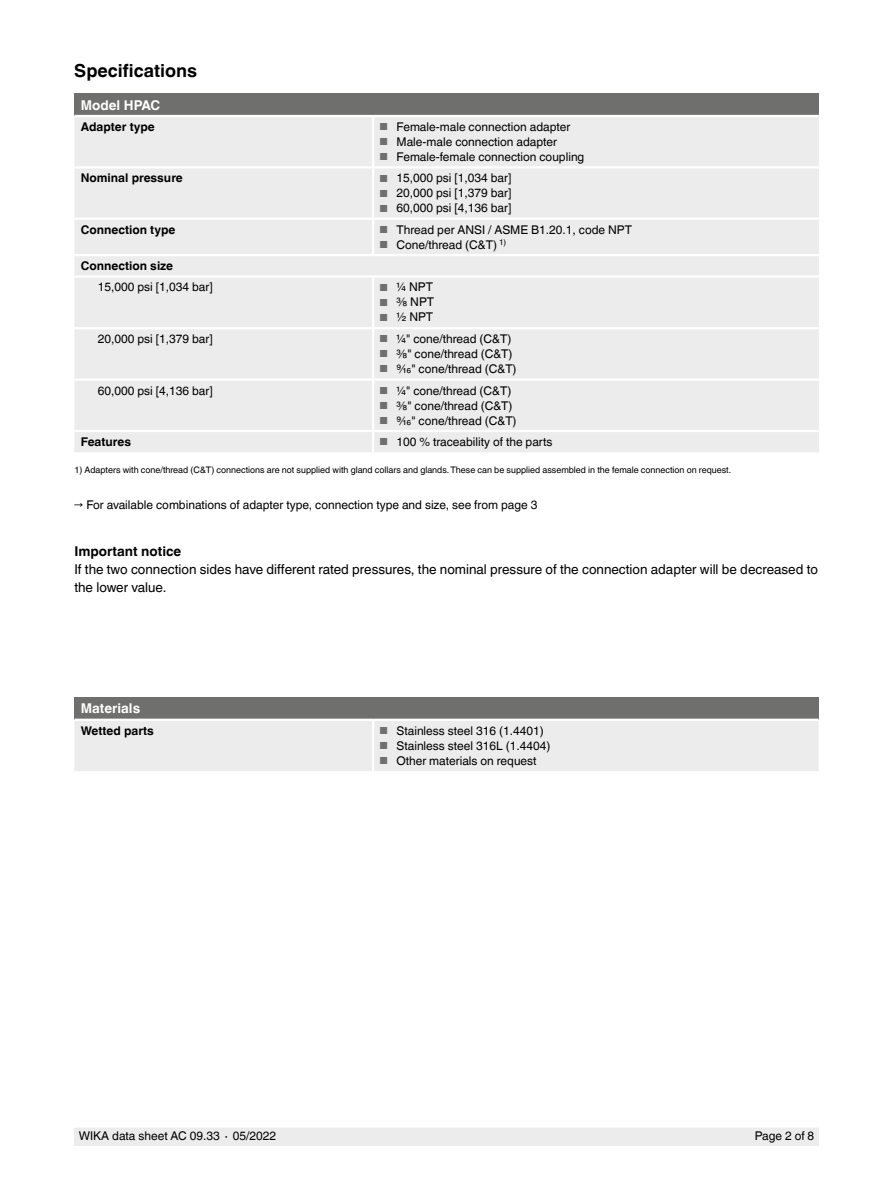
<style>
.page{position:relative;width:893px;height:1188px;background:#fff}
.page>*{position:absolute;margin:0;border:0;box-sizing:border-box;transform-origin:0 0}
.Subheadline1{font:700 18px "Helvetica World";color:#000}
.Running_text{font:13.5px/18px "Helvetica World";color:#000}
.Tables_-_Headline{font:700 13.5px "Helvetica World";color:#fff}
.Running_text-2{font:700 13.5px "Helvetica World";color:#000}
.Tables_-_Running_tex{font:12px "Helvetica World";color:#000}
.Tables_-_Running_tex-2{font:700 12px "Helvetica World";color:#000}
.Footnotes{font:9px "Helvetica World";color:#000}
.s1{font-size:10.2px;color:#6f6f6e}
</style>
<div class="page">
<div style="left:74px;top:1128px;width:745px;height:17px;background:#ececed"></div>
<div style="left:74px;top:94px;width:745px;height:22px;background:#6f6f6e"></div>
<div style="left:74px;top:117px;width:745px;height:335px;background:#ececed"></div>
<hr style="left:372px;top:432px;width:2px;height:20px;background:#fff">
<hr style="left:372px;top:168px;width:2px;height:50px;background:#fff">
<hr style="left:373px;top:327px;width:446px;height:2px;background:#fff">
<hr style="left:373px;top:378px;width:446px;height:3px;background:#fff">
<hr style="left:372px;top:278px;width:2px;height:49px;background:#fff">
<hr style="left:74px;top:327px;width:299px;height:2px;background:#fff">
<hr style="left:372px;top:329px;width:2px;height:49px;background:#fff">
<hr style="left:74px;top:378px;width:299px;height:3px;background:#fff">
<hr style="left:372px;top:381px;width:2px;height:49px;background:#fff">
<hr style="left:74px;top:275px;width:299px;height:3px;background:#fff">
<hr style="left:373px;top:275px;width:446px;height:3px;background:#fff">
<hr style="left:373px;top:254px;width:446px;height:2px;background:#fff">
<hr style="left:74px;top:218px;width:299px;height:2px;background:#fff">
<hr style="left:74px;top:254px;width:299px;height:2px;background:#fff">
<hr style="left:372px;top:220px;width:2px;height:34px;background:#fff">
<hr style="left:74px;top:430px;width:299px;height:2px;background:#fff">
<hr style="left:373px;top:430px;width:446px;height:2px;background:#fff">
<hr style="left:74px;top:115px;width:299px;height:2px;background:#fff">
<hr style="left:372px;top:117px;width:2px;height:49px;background:#fff">
<hr style="left:74px;top:166px;width:299px;height:2px;background:#fff">
<hr style="left:373px;top:115px;width:446px;height:2px;background:#fff">
<hr style="left:373px;top:166px;width:446px;height:2px;background:#fff">
<hr style="left:373px;top:218px;width:446px;height:2px;background:#fff">
<div style="left:74px;top:697px;width:745px;height:23px;background:#6f6f6e"></div>
<div style="left:74px;top:721px;width:745px;height:50px;background:#ececed"></div>
<hr style="left:372px;top:721px;width:2px;height:50px;background:#fff">
<hr style="left:74px;top:719px;width:299px;height:2px;background:#fff">
<hr style="left:373px;top:719px;width:446px;height:2px;background:#fff">
<p class="Subheadline1" style="left:74px;top:60px;width:124px">Specifications</p>
<p class="Tables_-_Headline" style="left:81px;top:97px;width:81px">Model HPAC</p>
<p class="Tables_-_Running_tex-2" style="left:81px;top:120px;width:75px">Adapter type</p>
<p class="Tables_-_Running_tex" style="left:379px;top:120px;width:192px"><span class="s1">■</span> Female-male connection adapter</p>
<p class="Tables_-_Running_tex" style="left:379px;top:135px;width:179px"><span class="s1">■</span> Male-male connection adapter</p>
<p class="Tables_-_Running_tex" style="left:379px;top:150px;width:206px"><span class="s1">■</span> Female-female connection coupling</p>
<p class="Tables_-_Running_tex-2" style="left:81px;top:171px;width:104px">Nominal pressure</p>
<p class="Tables_-_Running_tex" style="left:379px;top:171px;width:133px"><span class="s1">■</span> 15,000 psi [1,034 bar]</p>
<p class="Tables_-_Running_tex" style="left:379px;top:186px;width:133px"><span class="s1">■</span> 20,000 psi [1,379 bar]</p>
<p class="Tables_-_Running_tex" style="left:379px;top:201px;width:133px"><span class="s1">■</span> 60,000 psi [4,136 bar]</p>
<p class="Tables_-_Running_tex-2" style="left:81px;top:223px;width:96px">Connection type</p>
<p class="Tables_-_Running_tex" style="left:379px;top:223px;width:254px"><span class="s1">■</span> Thread per ANSI / ASME B1.20.1, code NPT</p>
<p class="Tables_-_Running_tex" style="left:379px;top:238px;width:128px"><span class="s1">■</span> Cone/thread (C&amp;T) <sup>1)</sup></p>
<p class="Tables_-_Running_tex-2" style="left:81px;top:259px;width:94px">Connection size</p>
<p class="Tables_-_Running_tex" style="left:98px;top:280px;width:116px">15,000 psi [1,034 bar]</p>
<p class="Tables_-_Running_tex" style="left:379px;top:280px;width:55px"><span class="s1">■</span> ¼ NPT</p>
<p class="Tables_-_Running_tex" style="left:379px;top:295px;width:56px"><span class="s1">■</span> 3/8 NPT</p>
<p class="Tables_-_Running_tex" style="left:379px;top:310px;width:55px"><span class="s1">■</span> ½ NPT</p>
<p class="Tables_-_Running_tex" style="left:98px;top:332px;width:116px">20,000 psi [1,379 bar]</p>
<p class="Tables_-_Running_tex" style="left:379px;top:332px;width:133px"><span class="s1">■</span> ¼" cone/thread (C&amp;T)</p>
<p class="Tables_-_Running_tex" style="left:379px;top:347px;width:135px"><span class="s1">■</span> 3/8" cone/thread (C&amp;T)</p>
<p class="Tables_-_Running_tex" style="left:379px;top:362px;width:139px"><span class="s1">■</span> 9/16" cone/thread (C&amp;T)</p>
<p class="Tables_-_Running_tex" style="left:98px;top:383px;width:116px">60,000 psi [4,136 bar]</p>
<p class="Tables_-_Running_tex" style="left:379px;top:383px;width:133px"><span class="s1">■</span> ¼" cone/thread (C&amp;T)</p>
<p class="Tables_-_Running_tex" style="left:379px;top:398px;width:135px"><span class="s1">■</span> 3/8" cone/thread (C&amp;T)</p>
<p class="Tables_-_Running_tex" style="left:379px;top:413px;width:139px"><span class="s1">■</span> 9/16" cone/thread (C&amp;T)</p>
<p class="Tables_-_Running_tex-2" style="left:81px;top:435px;width:52px">Features</p>
<p class="Tables_-_Running_tex" style="left:379px;top:435px;width:174px"><span class="s1">■</span> 100 % traceability of the parts</p>
<p class="Footnotes" style="left:74px;top:465px;width:658px">1) Adapters with cone/thread (C&amp;T) connections are not supplied with gland collars and glands. These can be supplied assembled in the female connection on request.</p>
<p class="Tables_-_Running_tex" style="left:74px;top:498px;width:464px">→ For available combinations of adapter type, connection type and size, see from page 3</p>
<p class="Running_text-2" style="left:74px;top:543px;width:108px">Important notice</p>
<p class="Running_text" style="left:74px;top:560px;width:745px">If the two connection sides have different rated pressures, the nominal pressure of the connection adapter will be decreased to the lower value.</p>
<p class="Tables_-_Headline" style="left:81px;top:701px;width:61px">Materials</p>
<p class="Tables_-_Running_tex-2" style="left:81px;top:724px;width:75px">Wetted parts</p>
<p class="Tables_-_Running_tex" style="left:379px;top:724px;width:166px"><span class="s1">■</span> Stainless steel 316 (1.4401)</p>
<p class="Tables_-_Running_tex" style="left:379px;top:739px;width:172px"><span class="s1">■</span> Stainless steel 316L (1.4404)</p>
<p class="Tables_-_Running_tex" style="left:379px;top:754px;width:159px"><span class="s1">■</span> Other materials on request</p>
<p class="Tables_-_Running_tex" style="left:79px;top:1129px;width:199px">WIKA data sheet AC 09.33 ∙ 05/2022</p>
<p class="Tables_-_Running_tex" style="left:755px;top:1129px;width:61px">Page 2 of 8</p>
</div>
